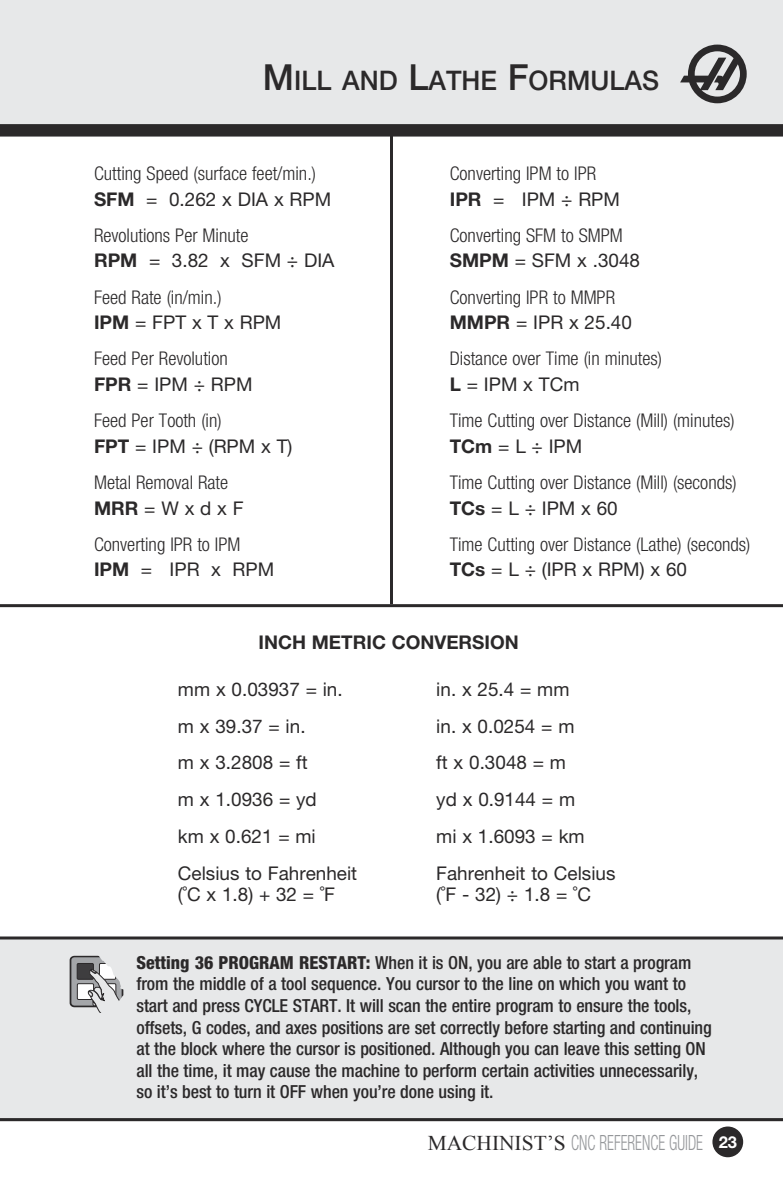
<style>
.page{position:relative;width:783px;height:1188px;background:#fff}
.page>*{position:absolute;margin:0;border:0;box-sizing:border-box;transform-origin:0 0}
.t1{font:500 27px "Helvetica Neue";color:#2b292a}
.t2{font:300 condensed 21px "Helvetica Neue";color:#95979a;scale:.73 1}
.t3{font:300 condensed 18.9px/25.5px "Helvetica Neue";color:#2b292a}
.t4{font:18.9px/36.6px "Helvetica Neue";color:#2b292a}
.t5{font:700 18.9px "Helvetica Neue";color:#2b292a}
.t6{font:500 condensed 18px/21.6px "Helvetica Neue";letter-spacing:-.005em;color:#2b292a}
.s1{font-size:36px}
.s2{font-weight:700;font-stretch:normal}
.s3{font-weight:400;font-stretch:normal}
.s4{font-weight:800}
.s5{font-family:"Times New Roman";font-weight:400;font-stretch:normal;color:#2b292a}
.s6{font-weight:700;font-stretch:normal;font-size:16.5px;color:#fff}
</style>
<div class="page">
<div style="left:0;top:0;width:783px;height:130px;background:#e7e8e9"></div>
<div style="left:713px;top:1127px;width:29px;height:30px;background:#2b292a;border-radius:50%"></div>
<div style="left:712px;top:1127px;width:31px;height:30px;border:2px solid #2b292a;border-radius:50%"></div>
<svg style="left:680px;top:45px;width:67px;height:58px"></svg>
<div style="left:0;top:939px;width:783px;height:181px;background:#e7e8e9"></div>
<svg style="left:70px;top:955px;width:54px;height:57px"></svg>
<hr style="left:0;top:1118px;width:783px;height:3px;background:#2b292a">
<div style="left:0;top:124px;width:783px;height:12px;background:#2b292a"></div>
<hr style="left:0;top:937px;width:783px;height:3px;background:#2b292a">
<hr style="left:0;top:604px;width:783px;height:3px;background:#2b292a">
<hr style="left:390px;top:135px;width:3px;height:469px;background:#2b292a">
<h1 class="t1" style="left:263px;top:65px;width:398px"><span class="s1">M</span>ILL AND <span class="s1">L</span>ATHE <span class="s1">F</span>ORMULAS</h1>
<p class="t3" style="left:94px;top:162px;width:239px">Cutting Speed (surface feet/min.)<br><span class="s2">SFM</span> <span class="s3">= 0.262 x DIA x RPM</span></p>
<p class="t3" style="left:94px;top:224px;width:242px">Revolutions Per Minute<br><span class="s2">RPM</span> <span class="s3">= 3.82 x SFM ÷ DIA</span></p>
<p class="t3" style="left:94px;top:286px;width:189px">Feed Rate (in/min.)<br><span class="s2">IPM</span> <span class="s3">= FPT x T x RPM</span></p>
<p class="t3" style="left:94px;top:348px;width:160px">Feed Per Revolution<br><span class="s2">FPR</span> <span class="s3">= IPM ÷ RPM</span></p>
<p class="t3" style="left:94px;top:409px;width:200px">Feed Per Tooth (in)<br><span class="s2">FPT</span> <span class="s3">= IPM ÷ (RPM x T)</span></p>
<p class="t3" style="left:94px;top:471px;width:151px">Metal Removal Rate<br><span class="s2">MRR</span> <span class="s3">= W x d x F</span></p>
<p class="t3" style="left:94px;top:533px;width:182px">Converting IPR to IPM<br><span class="s2">IPM</span> <span class="s3">= IPR x RPM</span></p>
<p class="t3" style="left:450px;top:162px;width:172px">Converting IPM to IPR<br><span class="s2">IPR</span> <span class="s3">= IPM ÷ RPM</span></p>
<p class="t3" style="left:450px;top:224px;width:192px">Converting SFM to SMPM<br><span class="s2">SMPM</span> <span class="s3">= SFM x .3048</span></p>
<p class="t3" style="left:450px;top:286px;width:184px">Converting IPR to MMPR<br><span class="s2">MMPR</span> <span class="s3">= IPR x 25.40</span></p>
<p class="t3" style="left:450px;top:348px;width:214px">Distance over Time (in minutes)<br><span class="s2">L</span> <span class="s3">= IPM x TCm</span></p>
<p class="t3" style="left:450px;top:409px;width:286px">Time Cutting over Distance (Mill) (minutes)<br><span class="s2">TCm</span> <span class="s3">= L ÷ IPM</span></p>
<p class="t3" style="left:450px;top:471px;width:288px">Time Cutting over Distance (Mill) (seconds)<br><span class="s2">TCs</span> <span class="s3">= L ÷ IPM x 60</span></p>
<p class="t3" style="left:450px;top:533px;width:302px">Time Cutting over Distance (Lathe) (seconds)<br><span class="s2">TCs</span> <span class="s3">= L ÷ (IPR x RPM) x 60</span></p>
<p class="t5" style="left:258px;top:634px;width:262px">INCH METRIC CONVERSION</p>
<p class="t4" style="left:178px;top:672px;width:181px">mm x 0.03937 = in. m x 39.37 = in.<br>m x 3.2808 = ft<br>m x 1.0936 = yd<br>km x 0.621 = mi<br>Celsius to Fahrenheit</p>
<p class="t4" style="left:178px;top:877px;width:159px">(˚C x 1.8) + 32 = ˚F</p>
<p class="t4" style="left:436px;top:672px;width:181px">in. x 25.4 = mm<br>in. x 0.0254 = m<br>ft x 0.3048 = m<br>yd x 0.9144 = m<br>mi x 1.6093 = km<br>Fahrenheit to Celsius</p>
<p class="t4" style="left:436px;top:877px;width:156px">(˚F - 32) ÷ 1.8 = ˚C</p>
<p class="t6" style="left:136px;top:953px;width:577px"><span class="s4">Setting 36 PROGRAM RESTART:</span> When it is ON, you are able to start a program from the middle of a tool sequence. You cursor to the line on which you want to start and press CYCLE START. It will scan the entire program to ensure the tools, offsets, G codes, and axes positions are set correctly before starting and continuing at the block where the cursor is positioned. Although you can leave this setting ON all the time, it may cause the machine to perform certain activities unnecessarily, so it’s best to turn it OFF when you’re done using it.</p>
<p class="t2" style="left:428px;top:1135px;width:425px"><span class="s5">MACHINIST’S</span> CNC REFERENCE GUIDE <span class="s6">23</span></p>
</div>
